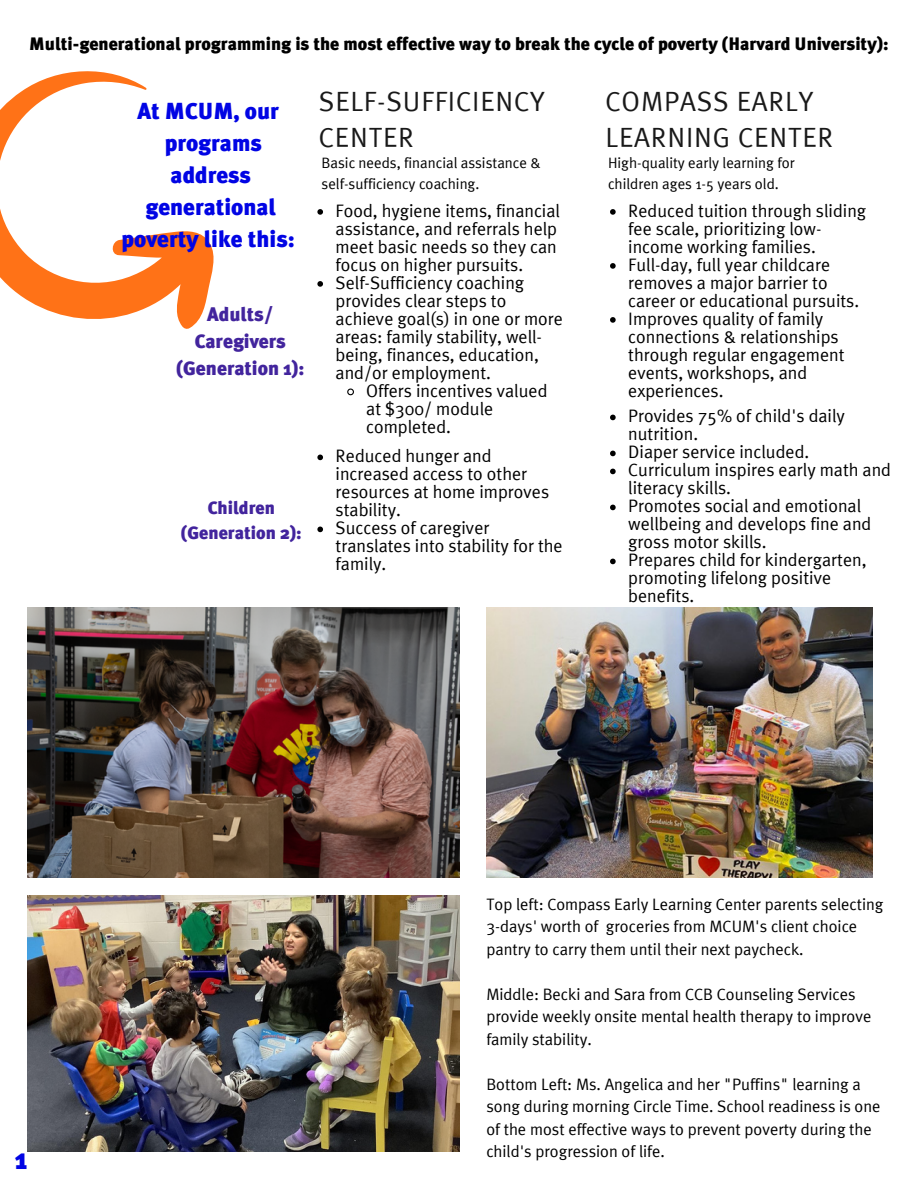
<style>
.page{position:relative;width:918px;height:1188px;background:#fff}
.page>*{position:absolute;margin:0;border:0;box-sizing:border-box;transform-origin:0 0}
.t1{font:900 29.25px "Meta Plus";color:#0104e4}
.t2{font:27.75px/35.8px "Meta Plus";letter-spacing:.03em;color:#191919}
.t3{font:900 22.95px/31.8px "Meta Plus";color:#0104e4;text-align:center}
.t4{font:900 19.5px/26.8px "Meta Plus";color:#42249d;text-align:center}
.t5{font:18px/18px "Meta Plus";color:#000}
.t6{font:900 18px/24.8px "Meta Plus";color:#42249d;text-align:center}
.t7{font:900 17.85px "Meta Plus";color:#000}
.t8{font:16.5px/22.5px "Meta Plus";color:#000}
.t9{font:15px/20.2px "Meta Plus";color:#000}
</style>
<div class="page">
<img style="left:27px;top:608px;width:432px;height:270px">
<img style="left:486px;top:608px;width:386px;height:270px">
<img style="left:27px;top:896px;width:432px;height:255px">
<svg style="left:610px;top:209px;width:6px;height:6px"></svg>
<svg style="left:610px;top:263px;width:6px;height:6px"></svg>
<svg style="left:610px;top:317px;width:6px;height:6px"></svg>
<svg style="left:610px;top:415px;width:6px;height:5px"></svg>
<svg style="left:610px;top:451px;width:6px;height:5px"></svg>
<svg style="left:610px;top:469px;width:6px;height:5px"></svg>
<svg style="left:610px;top:505px;width:6px;height:5px"></svg>
<svg style="left:610px;top:559px;width:6px;height:5px"></svg>
<svg style="left:317px;top:209px;width:6px;height:6px"></svg>
<svg style="left:317px;top:281px;width:6px;height:6px"></svg>
<svg style="left:347px;top:388px;width:7px;height:8px"></svg>
<svg style="left:317px;top:455px;width:6px;height:5px"></svg>
<svg style="left:317px;top:527px;width:6px;height:5px"></svg>
<svg style="left:0;top:71px;width:214px;height:258px"></svg>
<p class="t7" style="left:29px;top:36px;width:861px">Multi-generational programming is the most effective way to break the cycle of poverty (Harvard University):</p>
<p class="t3" style="left:122px;top:97px;width:175px">At MCUM, our programs address generational poverty like this:</p>
<p class="t4" style="left:207px;top:302px;width:68px">Adults/</p>
<p class="t4" style="left:176px;top:329px;width:130px">Caregivers (Generation 1):</p>
<p class="t6" style="left:181px;top:496px;width:122px">Children (Generation 2):</p>
<p class="t2" style="left:319px;top:83px;width:227px">SELF-SUFFICIENCY<br>CENTER</p>
<p class="t2" style="left:606px;top:83px;width:229px">COMPASS EARLY<br>LEARNING CENTER</p>
<p class="t9" style="left:322px;top:153px;width:221px">Basic needs, financial assistance &amp; self-sufficiency coaching.</p>
<p class="t9" style="left:608px;top:153px;width:188px">High-quality early learning for children ages 1-5 years old.</p>
<p class="t5" style="left:336px;top:201px;width:226px">Food, hygiene items, financial assistance, and referrals help meet basic needs so they can focus on higher pursuits.</p>
<p class="t5" style="left:336px;top:273px;width:229px">Self-Sufficiency coaching provides clear steps to achieve goal(s) in one or more areas: family stability, well&shy;being, finances, education, and/or employment.</p>
<p class="t5" style="left:366px;top:381px;width:183px">Offers incentives valued at $300/ module completed.</p>
<p class="t5" style="left:336px;top:447px;width:215px">Reduced hunger and increased access to other resources at home improves stability.</p>
<p class="t5" style="left:336px;top:519px;width:229px">Success of caregiver translates into stability for the family.</p>
<p class="t5" style="left:628px;top:201px;width:240px">Reduced tuition through sliding fee scale, prioritizing low&shy;income working families.</p>
<p class="t5" style="left:628px;top:255px;width:233px">Full-day, full year childcare removes a major barrier to career or educational pursuits.</p>
<p class="t5" style="left:628px;top:309px;width:218px">Improves quality of family connections &amp; relationships through regular engagement events, workshops, and experiences.</p>
<p class="t5" style="left:628px;top:407px;width:218px">Provides 75% of child's daily nutrition.</p>
<p class="t5" style="left:628px;top:443px;width:183px">Diaper service included.</p>
<p class="t5" style="left:628px;top:461px;width:264px">Curriculum inspires early math and literacy skills.</p>
<p class="t5" style="left:628px;top:497px;width:245px">Promotes social and emotional wellbeing and develops fine and gross motor skills.</p>
<p class="t5" style="left:628px;top:551px;width:240px">Prepares child for kindergarten, promoting lifelong positive benefits.</p>
<p class="t1" style="left:15px;top:1147px;width:14px">1</p>
<p class="t8" style="left:486px;top:893px;width:399px">Top left: Compass Early Learning Center parents selecting<br>3-days' worth of groceries from MCUM's client choice pantry to carry them until their next paycheck.</p>
<p class="t8" style="left:486px;top:983px;width:387px">Middle: Becki and Sara from CCB Counseling Services provide weekly onsite mental health therapy to improve family stability.</p>
<p class="t8" style="left:486px;top:1073px;width:396px">Bottom Left: Ms. Angelica and her "Puffins" learning a song during morning Circle Time. School readiness is one of the most effective ways to prevent poverty during the child's progression of life.</p>
</div>
